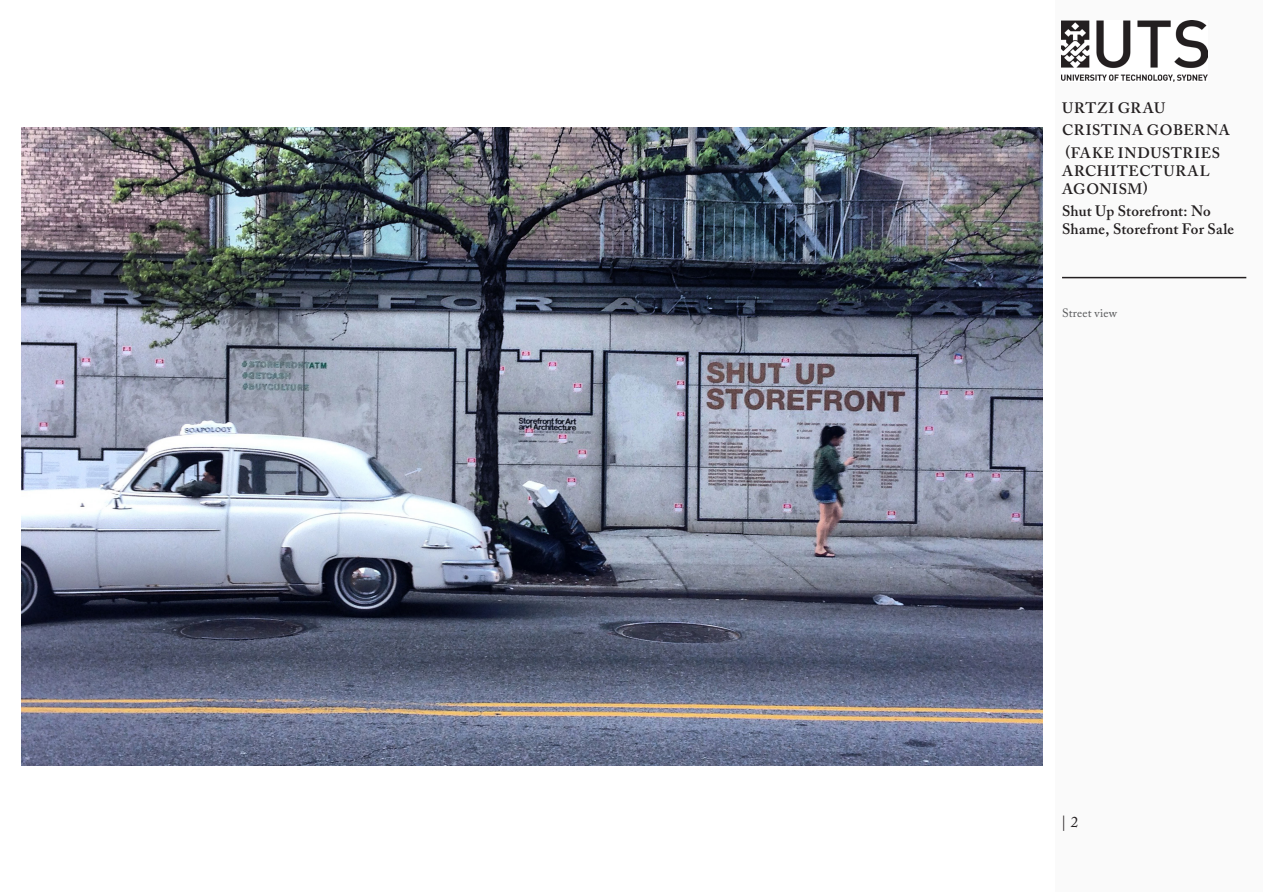
<style>
.page{position:relative;width:1263px;height:893px;background:#fff}
.page>*{position:absolute;margin:0;border:0;box-sizing:border-box;transform-origin:0 0}
.Project_details_-_ri{font:600 15px/18px "Adobe Caslon Pro";letter-spacing:.035em;color:#231f20}
.Project_details_-_ri-2{font:600 15px/18px "Adobe Caslon Pro";letter-spacing:.01em;color:#231f20}
.Project_details_-_ri-3{font:15px "Adobe Caslon Pro";color:#231f20}
.Captions_-_right_sid{font:12px "Adobe Caslon Pro";letter-spacing:.015em;color:#57585a}
</style>
<div class="page">
<div style="left:1055px;top:0;width:208px;height:892px;background:#fafafa"></div>
<img style="left:1062px;top:20px;width:145px;height:62px">
<hr style="left:1062px;top:277px;width:184px;height:1px;background:#231f20">
<img style="left:21px;top:127px;width:1021px;height:639px">
<p class="Project_details_-_ri" style="left:1062px;top:99px;width:105px">URTZI GRAU</p>
<p class="Project_details_-_ri" style="left:1062px;top:121px;width:169px">CRISTINA GOBERNA</p>
<p class="Project_details_-_ri" style="left:1062px;top:143px;width:159px">(FAKE INDUSTRIES<br>ARCHITECTURAL<br>AGONISM)</p>
<p class="Project_details_-_ri-2" style="left:1062px;top:202px;width:174px">Shut Up Storefront: No<br>Shame, Storefront For Sale</p>
<p class="Captions_-_right_sid" style="left:1062px;top:306px;width:57px">Street view</p>
<p class="Project_details_-_ri-3" style="left:1061px;top:813px;width:19px">| 2</p>
</div>
